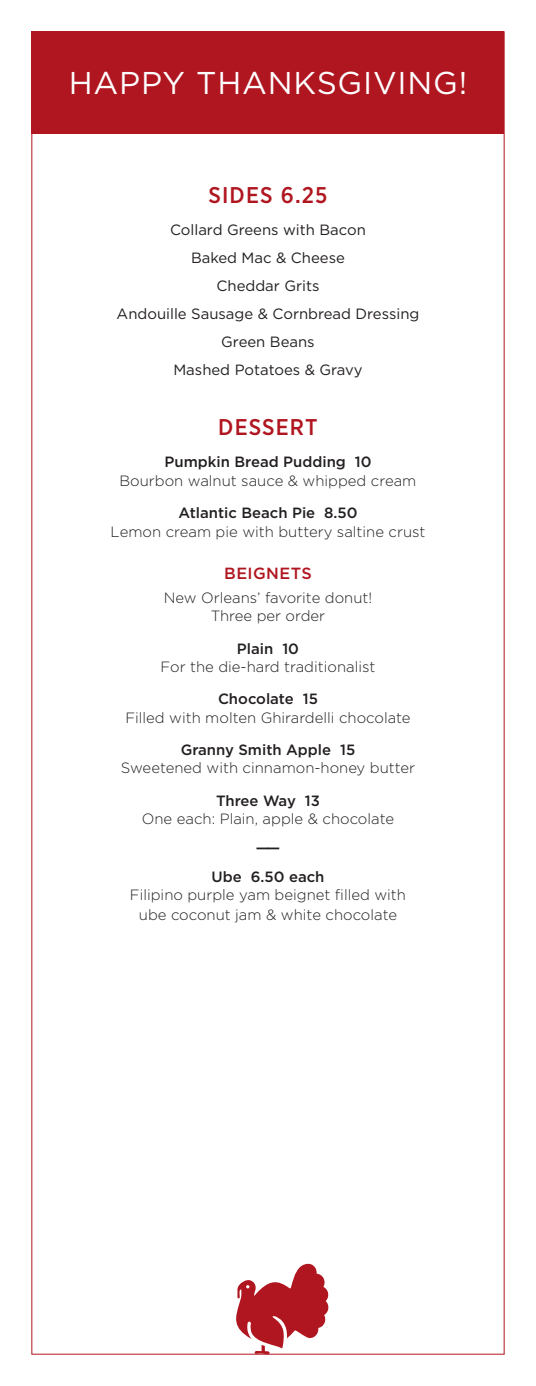
<style>
.page{position:relative;width:536px;height:1386px;background:#fff}
.page>*{position:absolute;margin:0;border:0;box-sizing:border-box;transform-origin:0 0}
.Day_Part{font:31.5px "Gotham";letter-spacing:.025em;color:#fff}
.Category{font:500 22.75px "Gotham Narrow";letter-spacing:.05em;color:#b01620}
.Item{font:500 16.1px "Gotham";letter-spacing:.025em;color:#b01620}
.Description{font:300 14.88px/19.2px "Gotham";color:#231f20;text-align:center}
.Sides{font:14.88px "Gotham";color:#231f20}
.Item-2{font:500 14.88px "Gotham";color:#231f20}
.Item-3{font:300 14.88px/18.4px "Gotham";color:#231f20;text-align:center}
</style>
<div class="page">
<svg style="left:236px;top:1264px;width:93px;height:89px"></svg>
<div style="left:32px;top:32px;width:472px;height:102px;background:#b01620"></div>
<p class="Day_Part" style="left:69px;top:63px;width:400px">HAPPY THANKSGIVING!</p>
<p class="Category" style="left:208px;top:181px;width:120px">SIDES 6.25</p>
<p class="Sides" style="left:170px;top:221px;width:197px">Collard Greens with Bacon</p>
<p class="Sides" style="left:191px;top:249px;width:155px">Baked Mac &amp; Cheese</p>
<p class="Sides" style="left:216px;top:276px;width:104px">Cheddar Grits</p>
<p class="Sides" style="left:116px;top:304px;width:304px">Andouille Sausage &amp; Cornbread Dressing</p>
<p class="Sides" style="left:221px;top:332px;width:95px">Green Beans</p>
<p class="Sides" style="left:173px;top:360px;width:191px">Mashed Potatoes &amp; Gravy</p>
<p class="Category" style="left:218px;top:412px;width:101px">DESSERT</p>
<p class="Item-2" style="left:164px;top:452px;width:208px">Pumpkin Bread Pudding 10</p>
<p class="Description" style="left:119px;top:470px;width:298px">Bourbon walnut sauce &amp; whipped cream</p>
<p class="Item-2" style="left:178px;top:503px;width:181px">Atlantic Beach Pie 8.50</p>
<p class="Description" style="left:111px;top:522px;width:316px">Lemon cream pie with buttery saltine crust</p>
<p class="Item" style="left:224px;top:563px;width:89px">BEIGNETS</p>
<p class="Item-3" style="left:164px;top:588px;width:210px">New Orleans’ favorite donut!<br>Three per order</p>
<p class="Item-2" style="left:237px;top:639px;width:63px">Plain 10</p>
<p class="Description" style="left:161px;top:657px;width:216px">For the die-hard traditionalist</p>
<p class="Item-2" style="left:218px;top:689px;width:101px">Chocolate 15</p>
<p class="Description" style="left:125px;top:707px;width:287px">Filled with molten Ghirardelli chocolate</p>
<p class="Item-2" style="left:181px;top:740px;width:176px">Granny Smith Apple 15</p>
<p class="Description" style="left:121px;top:758px;width:296px">Sweetened with cinnamon-honey butter</p>
<p class="Item-2" style="left:216px;top:791px;width:105px">Three Way 13</p>
<p class="Description" style="left:142px;top:809px;width:254px">One each: Plain, apple &amp; chocolate</p>
<p class="Item-2" style="left:256px;top:838px;width:26px">——</p>
<p class="Item-2" style="left:211px;top:867px;width:114px">Ube 6.50 each</p>
<p class="Description" style="left:130px;top:885px;width:277px">Filipino purple yam beignet filled with ube coconut jam &amp; white chocolate</p>
</div>
